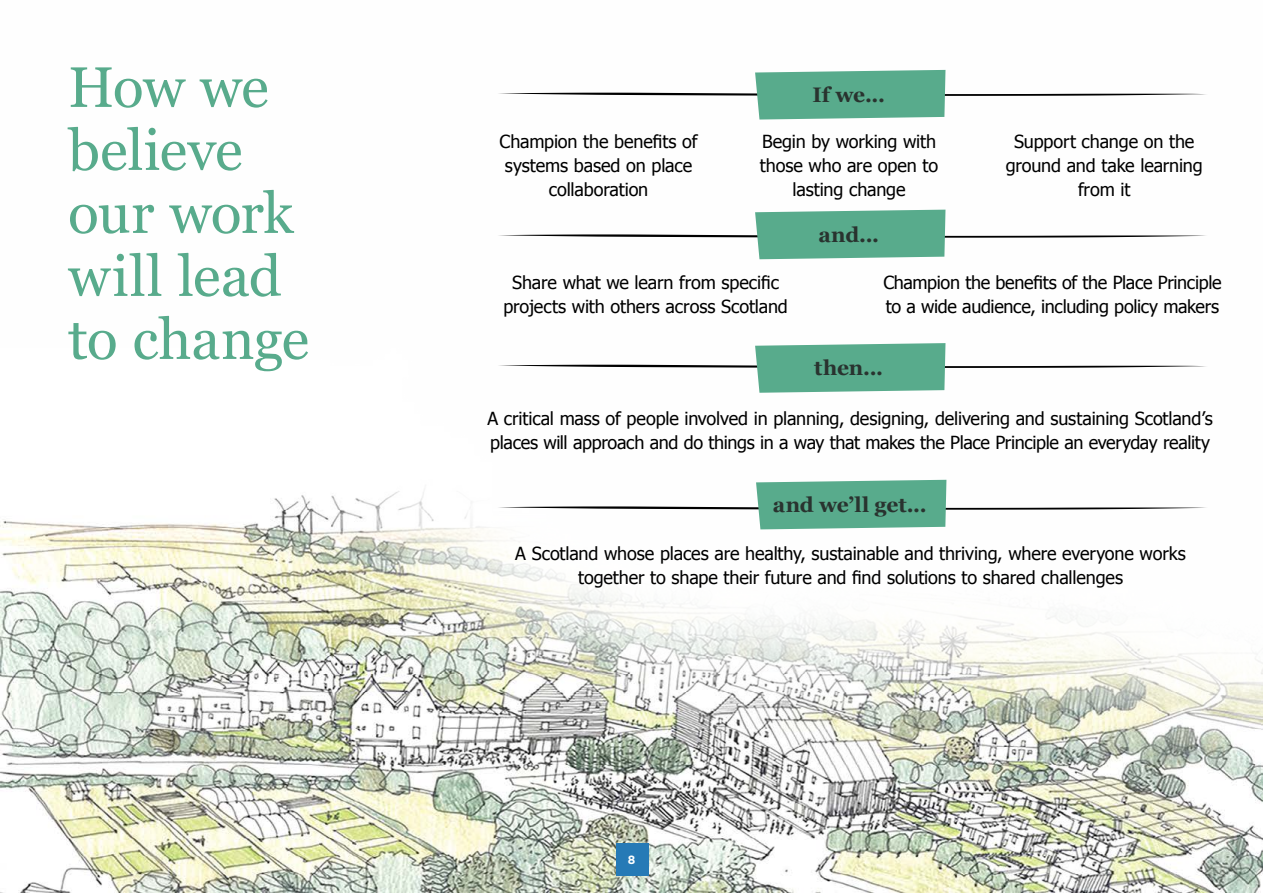
<style>
.page{position:relative;width:1263px;height:893px;background:#fff}
.page>*{position:absolute;margin:0;border:0;box-sizing:border-box;transform-origin:0 0}
.Heading_big{font:57px/63px "Georgia";letter-spacing:-.01em;color:#58ab8c}
.Sub_heading{font:700 21px "Georgia";letter-spacing:-.005em;color:#29332f}
.Body_copy{font:18px/24px "Tahoma";letter-spacing:-.01em;color:#000;text-align:center}
.t1{font:700 12px "Gotham";color:#fff}
</style>
<div class="page">
<img style="left:0;top:69px;width:1263px;height:824px">
<svg style="left:497px;top:210px;width:711px;height:49px"></svg>
<svg style="left:497px;top:343px;width:711px;height:50px"></svg>
<svg style="left:497px;top:70px;width:711px;height:50px"></svg>
<svg style="left:497px;top:480px;width:711px;height:49px"></svg>
<div style="left:616px;top:843px;width:32px;height:33px;background:#267ab6"></div>
<h2 class="Heading_big" style="left:68px;top:53px;width:243px">How we believe our work will lead to change</h2>
<h3 class="Sub_heading" style="left:812px;top:79px;width:74px">If we...</h3>
<p class="Body_copy" style="left:500px;top:129px;width:199px">Champion the benefits of systems based on place collaboration</p>
<p class="Body_copy" style="left:760px;top:129px;width:180px">Begin by working with those who are open to lasting change</p>
<p class="Body_copy" style="left:1006px;top:129px;width:199px">Support change on the ground and take learning from it</p>
<h3 class="Sub_heading" style="left:818px;top:218px;width:62px">and...</h3>
<p class="Body_copy" style="left:503px;top:270px;width:286px">Share what we learn from specific projects with others across Scotland</p>
<p class="Body_copy" style="left:883px;top:270px;width:340px;text-align:left">Champion the benefits of the Place Principle to a wide audience, including policy makers</p>
<h3 class="Sub_heading" style="left:814px;top:352px;width:70px">then...</h3>
<p class="Body_copy" style="left:487px;top:406px;width:727px;text-align:left">A critical mass of people involved in planning, designing, delivering and sustaining Scotland’s places will approach and do things in a way that makes the Place Principle an everyday reality</p>
<h3 class="Sub_heading" style="left:773px;top:489px;width:155px">and we’ll get...</h3>
<p class="Body_copy" style="left:515px;top:541px;width:672px">A Scotland whose places are healthy, sustainable and thriving, where everyone works together to shape their future and find solutions to shared challenges</p>
<p class="t1" style="left:628px;top:851px;width:9px">8</p>
</div>
